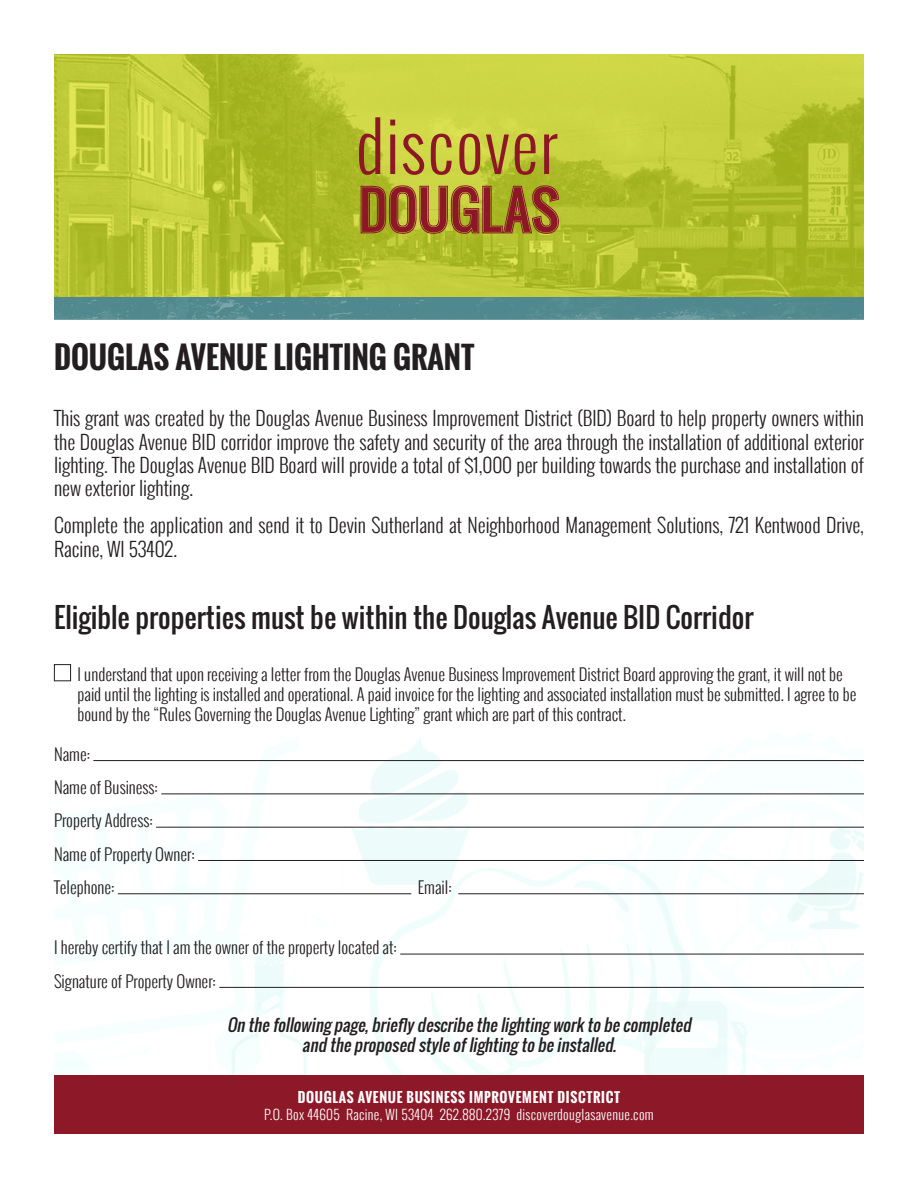
<style>
.page{position:relative;width:918px;height:1188px;background:#fff}
.page>*{position:absolute;margin:0;border:0;box-sizing:border-box;transform-origin:0 0}
.t1{font:700 30px "Oswald";color:#231f20}
.t2{font:27px "Oswald";color:#231f20}
.t3{font:300 19.5px/23.4px "Oswald";color:#231f20;text-align:justify}
.t4{font:300 16.5px/19.8px "Oswald";color:#231f20}
.t5{font:italic 16.5px/19.8px "Oswald";color:#231f20;text-align:center}
.t6{font:300 13.5px "Oswald";letter-spacing:.025em;color:#fff}
.t7{font:700 13.5px "Oswald";letter-spacing:.05em;color:#fff}
</style>
<div class="page">
<img style="left:54px;top:664px;width:810px;height:412px">
<img style="left:54px;top:297px;width:810px;height:23px">
<svg style="left:54px;top:54px;width:810px;height:243px;background:#bac633"></svg>
<div style="left:54px;top:1076px;width:810px;height:58px;background:#8d1828"></div>
<div style="left:54px;top:665px;width:17px;height:16px;background:#fff"></div>
<div style="left:54px;top:664px;width:17px;height:17px;border:1px solid #231f20"></div>
<hr style="left:93px;top:760px;width:771px;height:1px;background:#231f20">
<hr style="left:161px;top:794px;width:703px;height:1px;background:#231f20">
<hr style="left:156px;top:827px;width:708px;height:1px;background:#231f20">
<hr style="left:198px;top:860px;width:666px;height:1px;background:#231f20">
<hr style="left:118px;top:894px;width:293px;height:1px;background:#231f20">
<hr style="left:458px;top:894px;width:406px;height:1px;background:#231f20">
<hr style="left:400px;top:954px;width:464px;height:1px;background:#231f20">
<hr style="left:219px;top:987px;width:645px;height:1px;background:#231f20">
<svg style="left:360px;top:185px;width:199px;height:49px;background:#9e662a"></svg>
<svg style="left:359px;top:117px;width:21px;height:58px"></svg>
<svg style="left:390px;top:120px;width:5px;height:54px"></svg>
<svg style="left:403px;top:134px;width:21px;height:41px"></svg>
<svg style="left:431px;top:134px;width:21px;height:41px"></svg>
<svg style="left:459px;top:134px;width:21px;height:41px"></svg>
<svg style="left:486px;top:135px;width:23px;height:39px"></svg>
<svg style="left:515px;top:134px;width:21px;height:41px"></svg>
<svg style="left:544px;top:134px;width:13px;height:40px"></svg>
<p class="t1" style="left:54px;top:335px;width:422px">DOUGLAS AVENUE LIGHTING GRANT</p>
<p class="t3" style="left:54px;top:406px;width:812px">This grant was created by the Douglas Avenue Business Improvement District (BID) Board to help property owners within the Douglas Avenue BID corridor improve the safety and security of the area through the installation of additional exterior lighting. The Douglas Avenue BID Board will provide a total of $1,000 per building towards the purchase and installation of new exterior lighting.</p>
<p class="t3" style="left:54px;top:513px;width:812px">Complete the application and send it to Devin Sutherland at Neighborhood Management Solutions, 721 Kentwood Drive,<br>Racine, WI 53402.</p>
<p class="t2" style="left:54px;top:597px;width:701px">Eligible properties must be within the Douglas Avenue BID Corridor</p>
<p class="t4" style="left:77px;top:664px;width:780px">I understand that upon receiving a letter from the Douglas Avenue Business Improvement District Board approving the grant, it will not be paid until the lighting is installed and operational. A paid invoice for the lighting and associated installation must be submitted. I agree to be bound by the “Rules Governing the Douglas Avenue Lighting” grant which are part of this contract.</p>
<p class="t4" style="left:54px;top:744px;width:38px">Name:</p>
<p class="t4" style="left:54px;top:777px;width:106px">Name of Business:</p>
<p class="t4" style="left:54px;top:811px;width:100px">Property Address:</p>
<p class="t4" style="left:54px;top:844px;width:142px">Name of Property Owner:</p>
<p class="t4" style="left:54px;top:877px;width:62px">Telephone:</p>
<p class="t4" style="left:418px;top:877px;width:35px">Email:</p>
<p class="t4" style="left:54px;top:938px;width:345px">I hereby certify that I am the owner of the property located at:</p>
<p class="t4" style="left:54px;top:971px;width:164px">Signature of Property Owner:</p>
<p class="t5" style="left:227px;top:1015px;width:470px">Onthefollowingpage,brieflydescribethelightingworktobecompleted and theproposed styleoflightingtobeinstalled.</p>
<p class="t7" style="left:298px;top:1087px;width:324px">DOUGLAS AVENUE BUSINESS IMPROVEMENT DISCTRICT</p>
<p class="t6" style="left:264px;top:1104px;width:391px">P.O. Box 44605 Racine, WI 53404 262.880.2379 discoverdouglasavenue.com</p>
</div>
